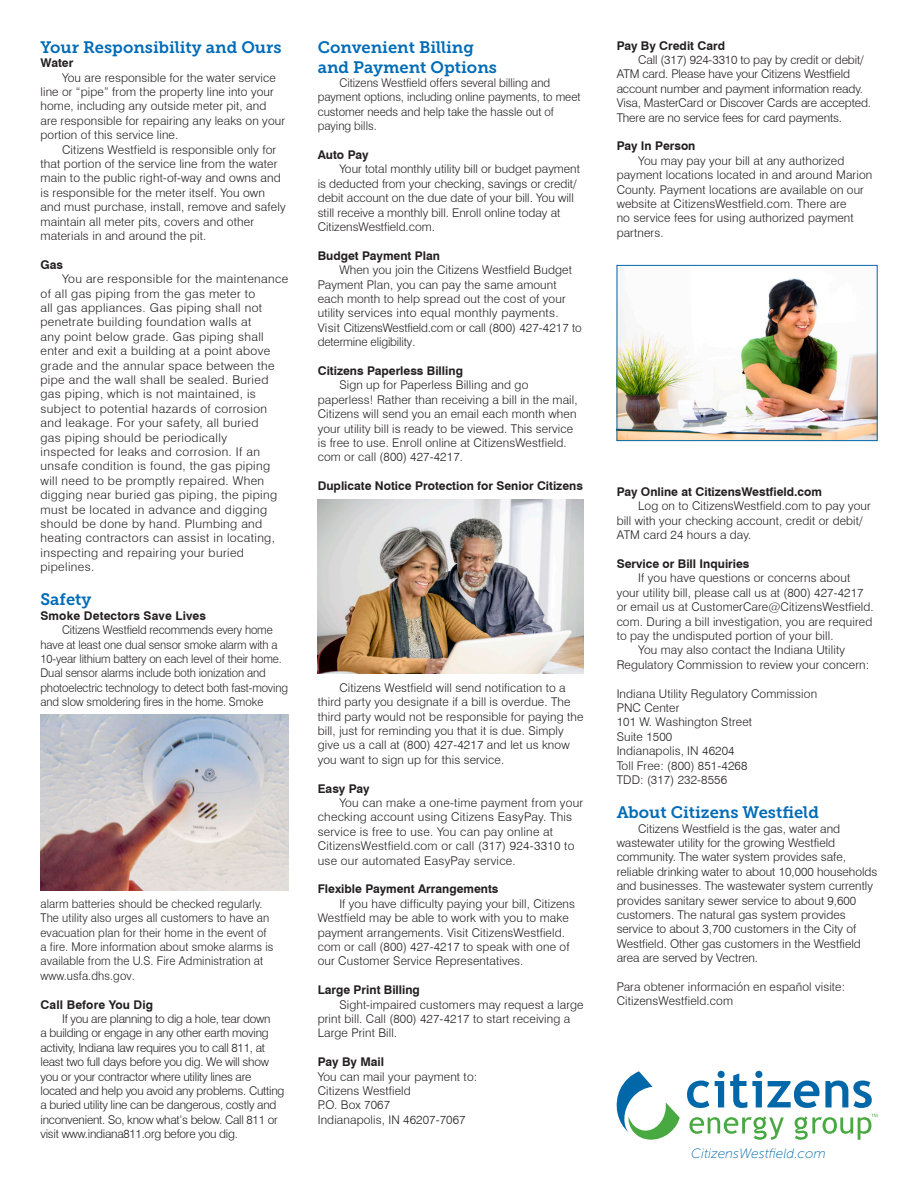
<style>
.page{position:relative;width:918px;height:1188px;background:#fff}
.page>*{position:absolute;margin:0;border:0;box-sizing:border-box;transform-origin:0 0}
.Subhead{font:16.5px/19.8px "Museo Slab 700";color:#006bb6}
.t1{font:italic 13.5px "Museo Sans 100";color:#0068a9}
.Body_text{font:300 12px/14.4px "Swiss 721 BT";letter-spacing:.01em;color:#231f20}
.Body_text-2{font:300 12px/14.4px "Swiss 721 BT";letter-spacing:.03em;color:#231f20}
.Body_text-3{font:300 12px/14.4px "Swiss 721 BT";letter-spacing:-.02em;color:#231f20}
.body_text_no_indent{font:700 12px "Swiss 721 BT";color:#231f20}
.Body_text-4{font:300 12px/14.4px "Swiss 721 BT";letter-spacing:-.01em;color:#231f20;scale:.95 1}
.Body_text-5{font:300 12px/14.4px "Swiss 721 BT";letter-spacing:.01em;color:#231f20;scale:.95 1}
.body_text_no_indent-2{font:300 12px "Swiss 721 BT";letter-spacing:.01em;color:#231f20}
.Body_text-6{font:300 12px/14.4px "Swiss 721 BT";letter-spacing:-.01em;color:#231f20}
.Body_text-7{font:300 12px/14.4px "Swiss 721 BT";letter-spacing:.01em;color:#231f20;scale:.96 1}
</style>
<div class="page">
<img style="left:40px;top:714px;width:248px;height:176px">
<img style="left:619px;top:278px;width:257px;height:161px">
<div style="left:617px;top:265px;width:261px;height:176px;border:1px solid #0068a9"></div>
<img style="left:318px;top:500px;width:266px;height:173px">
<svg style="left:687px;top:1071px;width:185px;height:37px"></svg>
<svg style="left:689px;top:1116px;width:95px;height:24px"></svg>
<svg style="left:616px;top:1071px;width:64px;height:69px"></svg>
<svg style="left:795px;top:1114px;width:82px;height:26px"></svg>
<p class="Subhead" style="left:40px;top:37px;width:243px">Your Responsibility and Ours</p>
<p class="body_text_no_indent" style="left:40px;top:56px;width:34px">Water</p>
<p class="Body_text" style="left:40px;top:70px;width:246px;text-indent:22px">You are responsible for the water service line or “pipe” from the property line into your home, including any outside meter pit, and are responsible for repairing any leaks on your portion of this service line.</p>
<p class="Body_text" style="left:40px;top:142px;width:247px;text-indent:22px">Citizens Westfield is responsible only for that portion of the service line from the water main to the public right-of-way and owns and is responsible for the meter itself. You own and must purchase, install, remove and safely maintain all meter pits, covers and other materials in and around the pit.</p>
<p class="body_text_no_indent" style="left:40px;top:257px;width:24px">Gas</p>
<p class="Body_text-2" style="left:40px;top:272px;width:249px;text-indent:22px">You are responsible for the maintenance of all gas piping from the gas meter to<br>all gas appliances. Gas piping shall not penetrate building foundation walls at<br>any point below grade. Gas piping shall enter and exit a building at a point above grade and the annular space between the pipe and the wall shall be sealed. Buried gas piping, which is not maintained, is subject to potential hazards of corrosion and leakage. For your safety, all buried<br>gas piping should be periodically<br>inspected for leaks and corrosion. If an unsafe condition is found, the gas piping will need to be promptly repaired. When digging near buried gas piping, the piping must be located in advance and digging should be done by hand. Plumbing and heating contractors can assist in locating, inspecting and repairing your buried pipelines.</p>
<p class="Subhead" style="left:40px;top:590px;width:53px">Safety</p>
<p class="body_text_no_indent" style="left:40px;top:608px;width:167px">Smoke Detectors Save Lives</p>
<p class="Body_text-4" style="left:40px;top:623px;width:262px;text-indent:22px">Citizens Westfield recommends every home have at least one dual sensor smoke alarm with a 10-year lithium battery on each level of their home.<br>Dual sensor alarms include both ionization and photoelectric technology to detect both fast-moving and slow smoldering fires in the home. Smoke</p>
<p class="Body_text-5" style="left:40px;top:896px;width:247px">alarm batteries should be checked regularly.<br>The utility also urges all customers to have an evacuation plan for their home in the event of a fire. More information about smoke alarms is available from the U.S. Fire Administration at www.usfa.dhs.gov.</p>
<p class="body_text_no_indent" style="left:40px;top:997px;width:114px">Call Before You Dig</p>
<p class="Body_text-3" style="left:40px;top:1012px;width:245px;text-indent:22px">If you are planning to dig a hole, tear down<br>a building or engage in any other earth moving activity, Indiana law requires you to call 811, at least two full days before you dig. We will show you or your contractor where utility lines are located and help you avoid any problems. Cutting a buried utility line can be dangerous, costly and inconvenient. So, know what’s below. Call 811 or visit www.indiana811.org before you dig.</p>
<p class="Subhead" style="left:318px;top:37px;width:181px">Convenient Billing and Payment Options</p>
<p class="Body_text-7" style="left:318px;top:76px;width:275px;text-indent:22px">Citizens Westfield offers several billing and payment options, including online payments, to meet customer needs and help take the hassle out of paying bills.</p>
<p class="body_text_no_indent" style="left:318px;top:148px;width:52px">Auto Pay</p>
<p class="Body_text" style="left:318px;top:162px;width:264px;text-indent:22px">Your total monthly utility bill or budget payment is deducted from your checking, savings or credit/ debit account on the due date of your bill. You will still receive a monthly bill. Enroll online today at CitizensWestfield.com.</p>
<p class="body_text_no_indent" style="left:318px;top:248px;width:124px">Budget Payment Plan</p>
<p class="Body_text" style="left:318px;top:263px;width:265px;text-indent:22px">When you join the Citizens Westfield Budget Payment Plan, you can pay the same amount each month to help spread out the cost of your utility services into equal monthly payments.<br>Visit CitizensWestfield.com or call (800) 427-4217 to determine eligibility.</p>
<p class="body_text_no_indent" style="left:318px;top:364px;width:147px">Citizens Paperless Billing</p>
<p class="Body_text" style="left:318px;top:378px;width:261px;text-indent:22px">Sign up for Paperless Billing and go paperless! Rather than receiving a bill in the mail, Citizens will send you an email each month when your utility bill is ready to be viewed. This service is free to use. Enroll online at CitizensWestfield. com or call (800) 427-4217.</p>
<p class="body_text_no_indent" style="left:318px;top:479px;width:267px">Duplicate Notice Protection for Senior Citizens</p>
<p class="Body_text" style="left:318px;top:680px;width:267px;text-indent:22px">Citizens Westfield will send notification to a third party you designate if a bill is overdue. The third party would not be responsible for paying the bill, just for reminding you that it is due. Simply give us a call at (800) 427-4217 and let us know you want to sign up for this service.</p>
<p class="body_text_no_indent" style="left:318px;top:781px;width:53px">Easy Pay</p>
<p class="Body_text" style="left:318px;top:796px;width:267px;text-indent:22px">You can make a one-time payment from your checking account using Citizens EasyPay. This service is free to use. You can pay online at CitizensWestfield.com or call (317) 924-3310 to use our automated EasyPay service.</p>
<p class="body_text_no_indent" style="left:318px;top:882px;width:182px">Flexible Payment Arrangements</p>
<p class="Body_text" style="left:318px;top:896px;width:259px;text-indent:22px">If you have difficulty paying your bill, Citizens Westfield may be able to work with you to make payment arrangements. Visit CitizensWestfield. com or call (800) 427-4217 to speak with one of our Customer Service Representatives.</p>
<p class="body_text_no_indent" style="left:318px;top:983px;width:104px">Large Print Billing</p>
<p class="Body_text" style="left:318px;top:997px;width:267px;text-indent:22px">Sight-impaired customers may request a large print bill. Call (800) 427-4217 to start receiving a<br>Large Print Bill.</p>
<p class="body_text_no_indent" style="left:318px;top:1055px;width:68px">Pay By Mail</p>
<p class="body_text_no_indent-2" style="left:318px;top:1069px;width:161px">You can mail your payment to:</p>
<p class="body_text_no_indent-2" style="left:318px;top:1084px;width:95px">Citizens Westfield</p>
<p class="body_text_no_indent-2" style="left:318px;top:1098px;width:74px">P.O. Box 7067</p>
<p class="body_text_no_indent-2" style="left:318px;top:1112px;width:149px">Indianapolis, IN 46207-7067</p>
<p class="body_text_no_indent" style="left:617px;top:38px;width:110px">Pay By Credit Card</p>
<p class="Body_text-6" style="left:617px;top:52px;width:256px;text-indent:22px">Call (317) 924-3310 to pay by credit or debit/ ATM card. Please have your Citizens Westfield account number and payment information ready.<br>Visa, MasterCard or Discover Cards are accepted.<br>There are no service fees for card payments.</p>
<p class="body_text_no_indent" style="left:617px;top:139px;width:80px">Pay In Person</p>
<p class="Body_text" style="left:617px;top:153px;width:257px;text-indent:22px">You may pay your bill at any authorized payment locations located in and around Marion County. Payment locations are available on our website at CitizensWestfield.com. There are<br>no service fees for using authorized payment partners.</p>
<p class="body_text_no_indent" style="left:617px;top:484px;width:207px">Pay Online at CitizensWestfield.com</p>
<p class="Body_text" style="left:617px;top:499px;width:256px;text-indent:22px">Log on to CitizensWestfield.com to pay your bill with your checking account, credit or debit/<br>ATM card 24 hours a day.</p>
<p class="body_text_no_indent" style="left:617px;top:556px;width:134px">Service or Bill Inquiries</p>
<p class="Body_text" style="left:617px;top:571px;width:259px;text-indent:22px">If you have questions or concerns about your utility bill, please call us at (800) 427-4217 or email us at CustomerCare@CitizensWestfield. com. During a bill investigation, you are required to pay the undisputed portion of your bill.</p>
<p class="Body_text" style="left:617px;top:643px;width:254px;text-align:center">You may also contact the Indiana Utility<br>Regulatory Commission to review your concern:</p>
<p class="body_text_no_indent-2" style="left:617px;top:686px;width:202px">Indiana Utility Regulatory Commission</p>
<p class="body_text_no_indent-2" style="left:617px;top:700px;width:64px">PNC Center</p>
<p class="body_text_no_indent-2" style="left:617px;top:715px;width:137px">101 W. Washington Street</p>
<p class="body_text_no_indent-2" style="left:617px;top:729px;width:57px">Suite 1500</p>
<p class="body_text_no_indent-2" style="left:617px;top:744px;width:119px">Indianapolis, IN 46204</p>
<p class="body_text_no_indent-2" style="left:617px;top:758px;width:132px">Toll Free: (800) 851-4268</p>
<p class="body_text_no_indent-2" style="left:617px;top:772px;width:112px">TDD: (317) 232-8556</p>
<p class="Subhead" style="left:617px;top:803px;width:204px">About Citizens Westfield</p>
<p class="Body_text" style="left:617px;top:821px;width:262px;text-indent:22px">Citizens Westfield is the gas, water and wastewater utility for the growing Westfield community. The water system provides safe, reliable drinking water to about 10,000 households and businesses. The wastewater system currently provides sanitary sewer service to about 9,600 customers. The natural gas system provides service to about 3,700 customers in the City of Westfield. Other gas customers in the Westfield area are served by Vectren.</p>
<p class="Body_text" style="left:617px;top:979px;width:230px">Para obtener información en español visite:<br>CitizensWestfield.com</p>
<p class="t1" style="left:691px;top:1146px;width:136px">CitizensWestfield.com</p>
</div>
